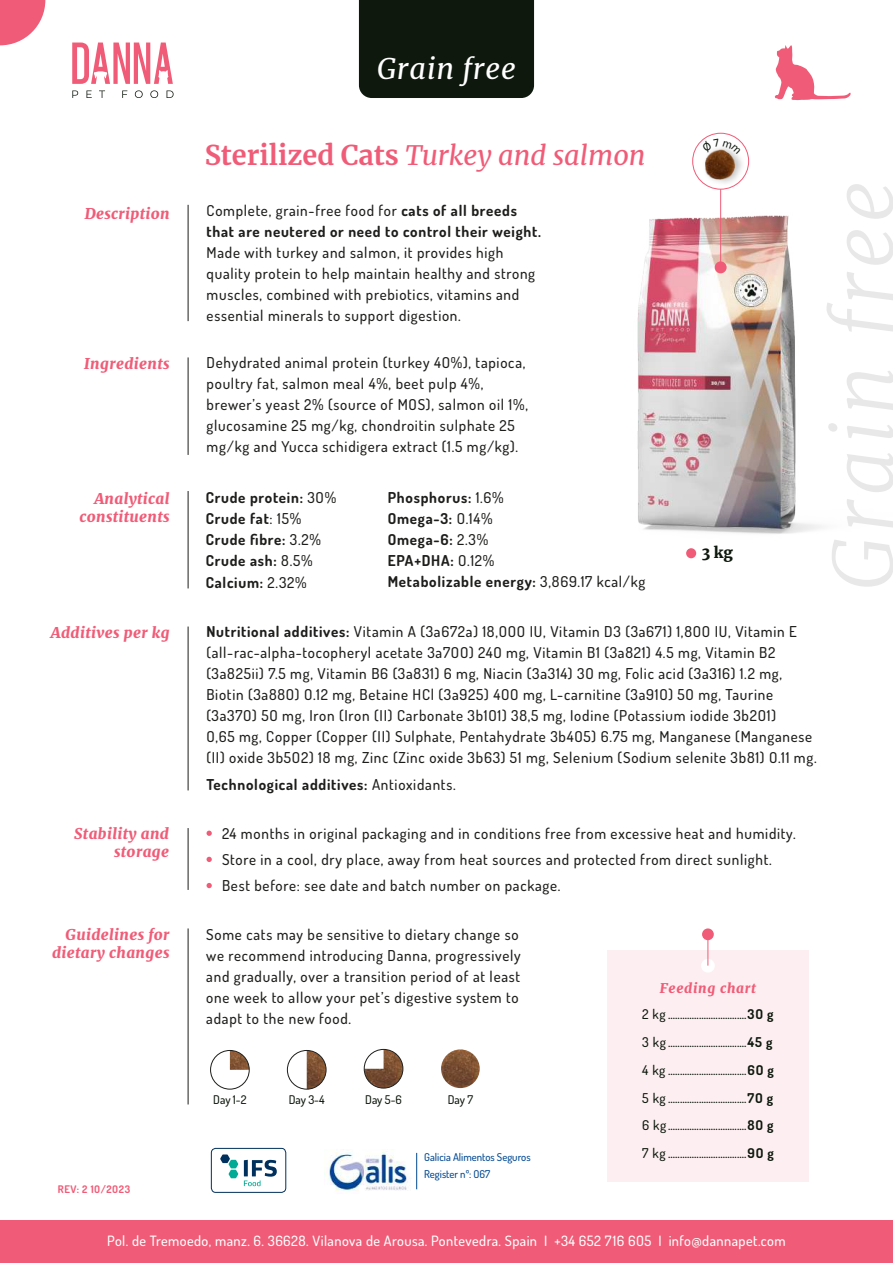
<style>
.page{position:relative;width:893px;height:1263px;background:#fff}
.page>*{position:absolute;margin:0;border:0;box-sizing:border-box;transform-origin:0 0}
.t1{font:italic 300 81.6px "Merriweather";letter-spacing:.05em;color:#e7e8e7}
.t2{font:italic 28.65px "Merriweather";letter-spacing:.025em;color:#fff}
.t3{font:italic 27px "Merriweather";color:#f05c77}
.t4{font:500 15px/21px "Dosis";letter-spacing:.05em;color:#1d1d1b}
.t5{font:700 15px/21px "Dosis";letter-spacing:.05em;color:#1d1d1b}
.t6{font:italic 900 15px/18px "Merriweather";letter-spacing:.025em;color:#f05c77;text-align:right}
.t7{font:900 15px "Merriweather";color:#0e180d}
.t8{font:500 14.25px "Dosis";letter-spacing:.03em;color:#fff}
.t9{font:500 13.5px/27.8px "Dosis";letter-spacing:.045em;color:#0e180d;text-align:justify}
.t10{font:italic 900 13.5px "Merriweather";letter-spacing:.05em;color:#f05c77}
.t11{font:500 12px "Dosis";letter-spacing:-.005em;color:#0e180d}
.t12{font:500 10.8px "Dosis";color:#024992}
.t13{font:700 10.5px "Dosis";letter-spacing:.05em;color:#f05c77}
.s1{font-weight:700;font-style:normal}
.s2{font-weight:500}
.s3{font-weight:700}
</style>
<div class="page">
<img style="left:637px;top:161px;width:185px;height:398px">
<div style="left:0;top:1220px;width:893px;height:43px;background:#f05c77"></div>
<svg style="left:0;top:0;width:45px;height:45px"></svg>
<svg style="left:693px;top:133px;width:56px;height:56px"></svg>
<img style="left:699px;top:142px;width:50px;height:47px">
<img style="left:703px;top:154px;width:35px;height:29px">
<div style="left:692px;top:133px;width:57px;height:57px;border:1px solid #f05c77;border-radius:50%"></div>
<hr style="left:720px;top:189px;width:1px;height:83px;background:#f05c77">
<div style="left:715px;top:261px;width:12px;height:12px;background:#f05c77;border-radius:50%"></div>
<svg style="left:72px;top:90px;width:6px;height:8px"></svg>
<svg style="left:86px;top:90px;width:6px;height:8px"></svg>
<svg style="left:99px;top:90px;width:6px;height:8px"></svg>
<svg style="left:122px;top:90px;width:5px;height:8px"></svg>
<svg style="left:135px;top:90px;width:8px;height:8px"></svg>
<svg style="left:150px;top:90px;width:8px;height:8px"></svg>
<svg style="left:167px;top:90px;width:7px;height:8px"></svg>
<svg style="left:72px;top:43px;width:101px;height:41px"></svg>
<svg style="left:775px;top:45px;width:76px;height:55px"></svg>
<img style="left:324px;top:1151px;width:84px;height:40px">
<hr style="left:416px;top:1153px;width:1px;height:36px;background:#024992">
<div style="left:211px;top:1148px;width:75px;height:44px;border:1px solid #00305d;border-radius:4px"></div>
<svg style="left:220px;top:1154px;width:18px;height:24px"></svg>
<svg style="left:244px;top:1160px;width:33px;height:26px"></svg>
<hr style="left:188px;top:205px;width:1px;height:116px;background:#1d1d1b">
<hr style="left:188px;top:357px;width:1px;height:98px;background:#1d1d1b">
<hr style="left:188px;top:491px;width:1px;height:97px;background:#1d1d1b">
<hr style="left:188px;top:626px;width:1px;height:164px;background:#1d1d1b">
<hr style="left:188px;top:828px;width:1px;height:62px;background:#1d1d1b">
<svg style="left:207px;top:831px;width:5px;height:5px"></svg>
<svg style="left:207px;top:857px;width:5px;height:5px"></svg>
<svg style="left:207px;top:883px;width:5px;height:5px"></svg>
<hr style="left:188px;top:928px;width:1px;height:176px;background:#1d1d1b">
<img style="left:230px;top:1050px;width:18px;height:20px">
<div style="left:210px;top:1050px;width:40px;height:39px;border:1px solid #1d1d1b;border-radius:50%"></div>
<img style="left:307px;top:1050px;width:19px;height:39px">
<div style="left:287px;top:1050px;width:39px;height:39px;border:1px solid #1d1d1b;border-radius:50%"></div>
<img style="left:441px;top:1049px;width:39px;height:39px">
<img style="left:364px;top:1049px;width:39px;height:39px">
<div style="left:364px;top:1049px;width:39px;height:39px;border:1px solid #1d1d1b;border-radius:50%"></div>
<div style="left:359px;top:0;width:175px;height:98px;background:#0e180d"></div>
<div style="left:686px;top:548px;width:10px;height:10px;background:#f05c77;border-radius:50%"></div>
<div style="left:607px;top:950px;width:202px;height:232px;background:#fdeff1"></div>
<div style="left:701px;top:959px;width:14px;height:13px;background:#fff;border-radius:50%"></div>
<hr style="left:708px;top:932px;width:1px;height:33px;background:#f05c77">
<div style="left:702px;top:928px;width:12px;height:12px;background:#f05c77;border-radius:50%"></div>
<svg style="left:701px;top:139px;width:40px;height:15px"></svg>
<h2 class="t2" style="left:377px;top:49px;width:140px">Grain free</h2>
<p class="t6" style="left:85px;top:204px;width:87px">Description</p>
<p class="t6" style="left:84px;top:354px;width:87px">Ingredients</p>
<p class="t6" style="left:79px;top:489px;width:92px">Analytical constituents</p>
<p class="t6" style="left:51px;top:623px;width:120px">Additives per kg</p>
<p class="t6" style="left:74px;top:824px;width:96px">Stability and storage</p>
<p class="t6" style="left:52px;top:925px;width:119px">Guidelines for dietary changes</p>
<p class="t13" style="left:58px;top:1181px;width:74px">REV: 2 1O/2O23</p>
<h3 class="t3" style="left:205px;top:137px;width:442px"><span class="s1">Sterilized Cats</span> Turkey and salmon</h3>
<p class="t5" style="left:207px;top:199px;width:336px"><span class="s2">Complete, grain-free food for</span> cats of all breeds that are neutered or need to control their weight.</p>
<p class="t4" style="left:207px;top:241px;width:330px">Made with turkey and salmon, it provides high quality protein to help maintain healthy and strong muscles, combined with prebiotics, vitamins and essential minerals to support digestion.</p>
<p class="t4" style="left:207px;top:352px;width:323px">Dehydrated animal protein (turkey 4O%), tapioca, poultry fat, salmon meal 4%, beet pulp 4%, brewer’s yeast 2% (source of MOS), salmon oil 1%, glucosamine 25 mg/kg, chondroitin sulphate 25 mg/kg and Yucca schidigera extract (1.5 mg/kg).</p>
<p class="t5" style="left:206px;top:487px;width:132px">Crude protein: <span class="s2">3O%<br></span>Crude fat<span class="s2">: 15%<br></span>Crude fibre: <span class="s2">3.2%<br></span>Crude ash: <span class="s2">8.5%<br></span>Calcium: <span class="s2">2.32%</span></p>
<p class="t5" style="left:388px;top:487px;width:259px">Phosphorus: <span class="s2">1.6%<br></span>Omega-3: <span class="s2">O.14%<br></span>Omega-6: <span class="s2">2.3%<br></span>EPA+DHA: <span class="s2">O.12%<br></span>Metabolizable energy: <span class="s2">3,869.17 kcal/kg</span></p>
<p class="t7" style="left:702px;top:542px;width:33px">3 kg</p>
<h1 class="t1" style="left:806px;top:591px;width:412px;rotate:-90deg">Grain free</h1>
<p class="t4" style="left:206px;top:621px;width:612px"><span class="s3">Nutritional additives:</span> Vitamin A (3a672a) 18,OOO IU, Vitamin D3 (3a671) 1,8OO IU, Vitamin E (all-rac-alpha-tocopheryl acetate 3a7OO) 24O mg, Vitamin B1 (3a821) 4.5 mg, Vitamin B2 (3a825ii) 7.5 mg, Vitamin B6 (3a831) 6 mg, Niacin (3a314) 3O mg, Folic acid (3a316) 1.2 mg, Biotin (3a88O) O.12 mg, Betaine HCl (3a925) 4OO mg, L-carnitine (3a91O) 5O mg, Taurine (3a37O) 5O mg, Iron (Iron (II) Carbonate 3b1O1) 38,5 mg, Iodine (Potassium iodide 3b2O1)<br>O,65 mg, Copper (Copper (II) Sulphate, Pentahydrate 3b4O5) 6.75 mg, Manganese (Manganese (II) oxide 3b5O2) 18 mg, Zinc (Zinc oxide 3b63) 51 mg, Selenium (Sodium selenite 3b81) O.11 mg.</p>
<p class="t5" style="left:206px;top:774px;width:251px">Technological additives: <span class="s2">Antioxidants.</span></p>
<p class="t4" style="left:222px;top:820px;width:575px;line-height:26.2px">24 months in original packaging and in conditions free from excessive heat and humidity.<br>Store in a cool, dry place, away from heat sources and protected from direct sunlight.<br>Best before: see date and batch number on package.</p>
<p class="t4" style="left:206px;top:923px;width:316px">Some cats may be sensitive to dietary change so we recommend introducing Danna, progressively and gradually, over a transition period of at least one week to allow your pet’s digestive system to adapt to the new food.</p>
<p class="t11" style="left:213px;top:1091px;width:35px">Day 1-2</p>
<p class="t11" style="left:289px;top:1092px;width:37px">Day 3-4</p>
<p class="t11" style="left:365px;top:1091px;width:38px">Day 5-6</p>
<p class="t11" style="left:448px;top:1091px;width:27px">Day 7</p>
<p class="t12" style="left:424px;top:1150px;width:108px">Galicia Alimentos Seguros</p>
<p class="t12" style="left:424px;top:1167px;width:68px">Register nº: O67</p>
<p class="t10" style="left:660px;top:979px;width:98px">Feeding chart</p>
<p class="t9" style="left:642px;top:1000px;width:133px">2 kg .................................<span class="s3">3O g </span>3 kg .................................<span class="s3">45 g </span>4 kg .................................<span class="s3">6O g </span>5 kg .................................<span class="s3">7O g </span>6 kg .................................<span class="s3">8O g </span>7 kg .................................<span class="s3">9O g</span></p>
<p class="t8" style="left:107px;top:1231px;width:680px">Pol. de Tremoedo, manz. 6. 36628. Vilanova de Arousa. Pontevedra. Spain I +34 652 716 6O5 I info@dannapet.com</p>
</div>
